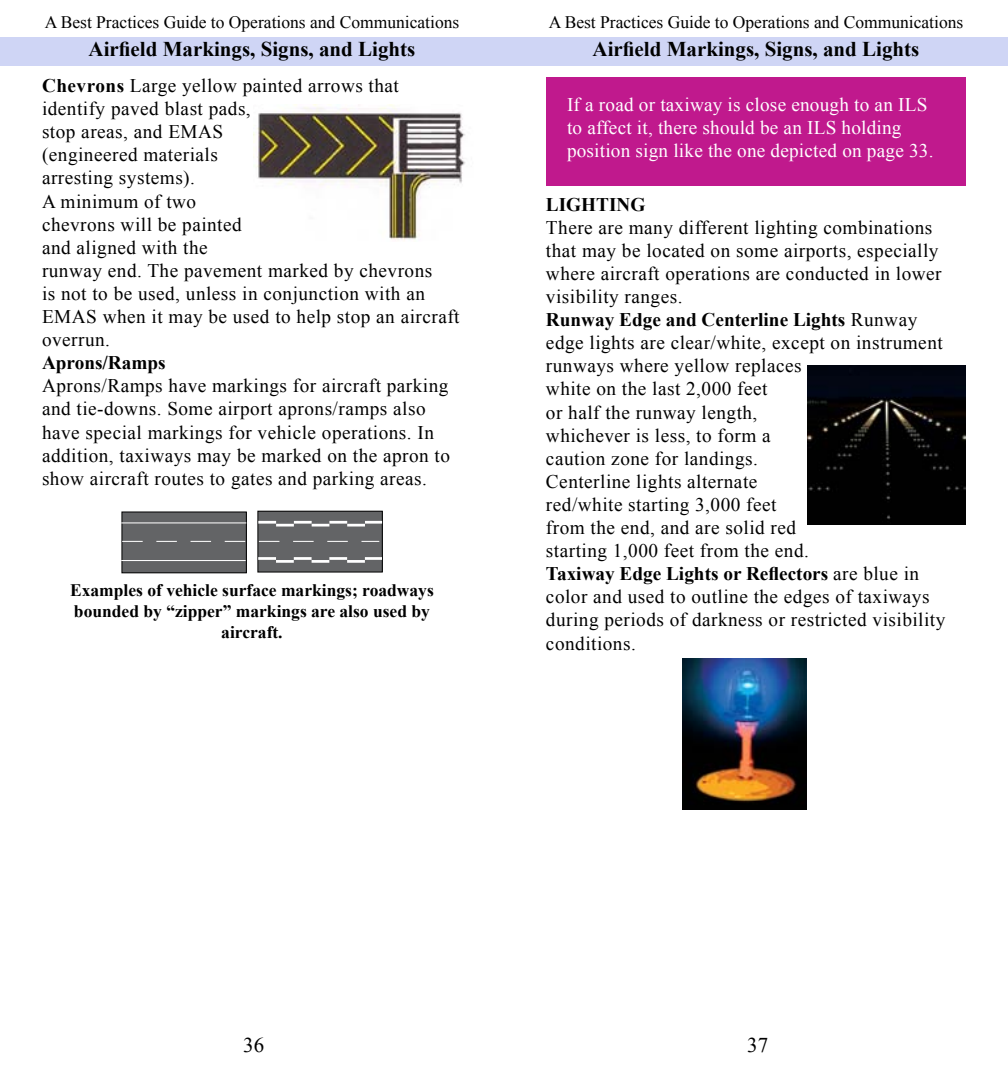
<style>
.page{position:relative;width:1008px;height:1071px;background:#fff}
.page>*{position:absolute;margin:0;border:0;box-sizing:border-box;transform-origin:0 0}
.t1{font:700 21px "Times New Roman";color:#000}
.t2{font:21px "Times New Roman";color:#000}
.t3{font:19.25px/23.1px "Times New Roman";letter-spacing:.025em;color:#000}
.t4{font:19.25px/23.1px "Times New Roman";letter-spacing:.01em;color:#fff}
.t5{font:700 19.25px "Times New Roman";color:#000}
.t6{font:17.5px "Times New Roman";color:#000}
.t7{font:700 17.5px/21px "Times New Roman";color:#000;text-align:center}
.s1{font-weight:700}
</style>
<div class="page">
<div style="left:504px;top:37px;width:504px;height:29px;background:#cfd5f5"></div>
<div style="left:0;top:37px;width:504px;height:29px;background:#cfd5f5"></div>
<img style="left:253px;top:105px;width:212px;height:135px">
<div style="left:122px;top:512px;width:124px;height:61px;background:#636466"></div>
<div style="left:122px;top:512px;width:125px;height:61px;border:1px solid #000"></div>
<div style="left:258px;top:511px;width:124px;height:61px;background:#636466"></div>
<div style="left:258px;top:511px;width:125px;height:61px;border:1px solid #000"></div>
<svg style="left:122px;top:541px;width:257px;height:1px"></svg>
<hr style="left:121px;top:522px;width:125px;height:1px;background:#fff">
<hr style="left:121px;top:560px;width:125px;height:1px;background:#fff">
<svg style="left:258px;top:521px;width:124px;height:6px"></svg>
<svg style="left:258px;top:557px;width:124px;height:6px"></svg>
<div style="left:546px;top:77px;width:420px;height:108px;background:#c0198d"></div>
<img style="left:683px;top:659px;width:124px;height:151px">
<img style="left:807px;top:366px;width:159px;height:158px">
<p class="t6" style="left:45px;top:10px;width:416px">A Best Practices Guide to Operations and Communications</p>
<p class="t1" style="left:89px;top:35px;width:328px">Airfield Markings, Signs, and Lights</p>
<p class="t3" style="left:42px;top:74px;width:419px"><span class="s1">Chevrons</span> Large yellow painted arrows that identify paved blast pads,<br>stop areas, and EMAS<br>(engineered materials<br>arresting systems).<br>A minimum of two<br>chevrons will be painted<br>and aligned with the<br>runway end. The pavement marked by chevrons<br>is not to be used, unless in conjunction with an<br>EMAS when it may be used to help stop an aircraft overrun.</p>
<p class="t5" style="left:42px;top:350px;width:125px">Aprons/Ramps</p>
<p class="t3" style="left:42px;top:374px;width:410px">Aprons/Ramps have markings for aircraft parking and tie-downs. Some airport aprons/ramps also have special markings for vehicle operations. In addition, taxiways may be marked on the apron to show aircraft routes to gates and parking areas.</p>
<p class="t7" style="left:70px;top:579px;width:365px">Examples of vehicle surface markings; roadways bounded by “zipper” markings are also used by aircraft.</p>
<p class="t6" style="left:549px;top:10px;width:416px">A Best Practices Guide to Operations and Communications</p>
<p class="t1" style="left:593px;top:35px;width:328px">Airfield Markings, Signs, and Lights</p>
<p class="t4" style="left:567px;top:93px;width:368px">If a road or taxiway is close enough to an ILS to affect it, there should be an ILS holding position sign like the one depicted on page 33.</p>
<p class="t5" style="left:546px;top:191px;width:101px">LIGHTING</p>
<p class="t3" style="left:546px;top:215px;width:401px">There are many different lighting combinations that may be located on some airports, especially where aircraft operations are conducted in lower visibility ranges.<br><span class="s1">Runway Edge and Centerline Lights</span> Runway edge lights are clear/white, except on instrument runways where yellow replaces<br>white on the last 2,000 feet<br>or half the runway length,<br>whichever is less, to form a<br>caution zone for landings.<br>Centerline lights alternate<br>red/white starting 3,000 feet<br>from the end, and are solid red<br>starting 1,000 feet from the end.<br><span class="s1">Taxiway Edge Lights or Reflectors</span> are blue in color and used to outline the edges of taxiways during periods of darkness or restricted visibility conditions.</p>
<p class="t2" style="left:243px;top:1031px;width:22px">36</p>
<p class="t2" style="left:747px;top:1031px;width:22px">37</p>
</div>
